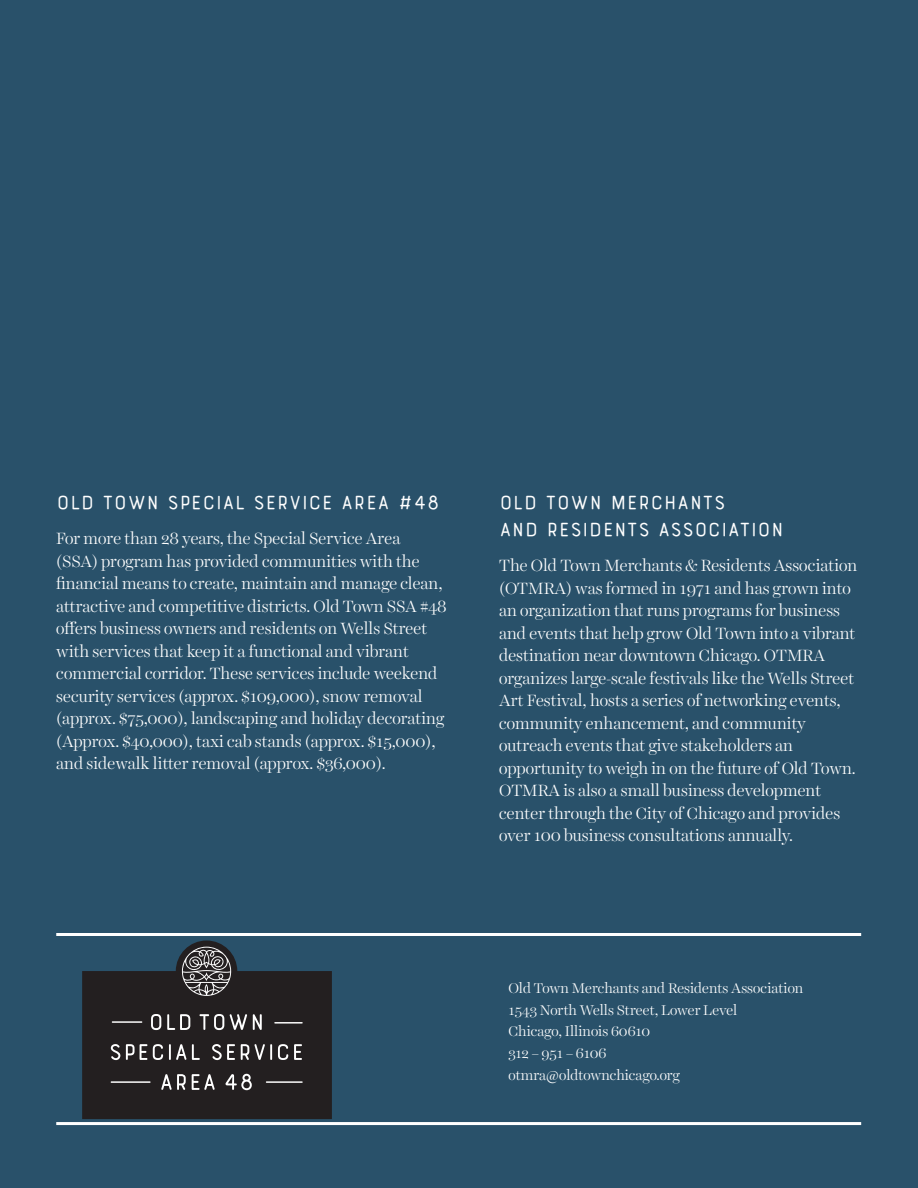
<style>
.page{position:relative;width:918px;height:1188px;background:#29516a}
.page>*{position:absolute;margin:0;border:0;box-sizing:border-box;transform-origin:0 0}
.t1{font:700 22.5px/27px "Bourton Line";letter-spacing:-.02em;color:#fff}
.t2{font:300 16.5px/22.5px "Harriet Display";color:#fff}
.t3{font:300 14.25px/21.8px "Harriet Display";letter-spacing:-.005em;color:#fff}
</style>
<div class="page">
<hr style="left:56px;top:933px;width:805px;height:3px;background:#fff">
<hr style="left:56px;top:1122px;width:805px;height:3px;background:#fff">
<svg style="left:82px;top:940px;width:250px;height:179px;fill:#231f20"></svg>
<svg style="left:151px;top:1014px;width:10px;height:16px"></svg>
<svg style="left:167px;top:1014px;width:23px;height:16px"></svg>
<svg style="left:199px;top:1014px;width:25px;height:16px"></svg>
<svg style="left:230px;top:1014px;width:17px;height:16px"></svg>
<svg style="left:253px;top:1014px;width:9px;height:16px"></svg>
<svg style="left:111px;top:1044px;width:36px;height:16px"></svg>
<svg style="left:153px;top:1044px;width:10px;height:16px"></svg>
<svg style="left:169px;top:1044px;width:31px;height:16px"></svg>
<svg style="left:212px;top:1044px;width:23px;height:16px"></svg>
<svg style="left:241px;top:1044px;width:31px;height:16px"></svg>
<svg style="left:278px;top:1044px;width:10px;height:16px"></svg>
<svg style="left:294px;top:1044px;width:8px;height:16px"></svg>
<svg style="left:161px;top:1074px;width:25px;height:16px"></svg>
<svg style="left:192px;top:1074px;width:23px;height:16px"></svg>
<svg style="left:225px;top:1074px;width:27px;height:16px"></svg>
<hr style="left:111px;top:1081px;width:40px;height:2px;background:#fff">
<hr style="left:112px;top:1021px;width:30px;height:2px;background:#fff">
<hr style="left:266px;top:1081px;width:37px;height:2px;background:#fff">
<hr style="left:274px;top:1022px;width:29px;height:2px;background:#fff">
<svg style="left:182px;top:947px;width:49px;height:49px;background:#5f5c5d"></svg>
<p class="t1" style="left:56px;top:489px;width:385px">OLD TOWN SPECIAL SERVICE AREA #48</p>
<p class="t2" style="left:56px;top:527px;width:392px">For more than 28 years, the Special Service Area<br>(SSA) program has provided communities with the financial means to create, maintain and manage clean, attractive and competitive districts. Old Town SSA #48 offers business owners and residents on Wells Street with services that keep it a functional and vibrant commercial corridor. These services include weekend security services (approx. $109,000), snow removal (approx. $75,000), landscaping and holiday decorating (Approx. $40,000), taxi cab stands (approx. $15,000), and sidewalk litter removal (approx. $36,000).</p>
<p class="t1" style="left:499px;top:489px;width:286px">OLD TOWN MERCHANTS<br>AND RESIDENTS ASSOCIATION</p>
<p class="t2" style="left:499px;top:554px;width:360px">The Old Town Merchants &amp; Residents Association (OTMRA) was formed in 1971 and has grown into an organization that runs programs for business and events that help grow Old Town into a vibrant destination near downtown Chicago. OTMRA organizes large-scale festivals like the Wells Street Art Festival, hosts a series of networking events, community enhancement, and community outreach events that give stakeholders an opportunity to weigh in on the future of Old Town.<br>OTMRA is also a small business development center through the City of Chicago and provides over 100 business consultations annually.</p>
<p class="t3" style="left:508px;top:977px;width:297px">Old Town Merchants and Residents Association<br>1543 North Wells Street, Lower Level<br>Chicago, Illinois 60610<br>312 – 951 – 6106<br>otmra@oldtownchicago.org</p>
</div>
